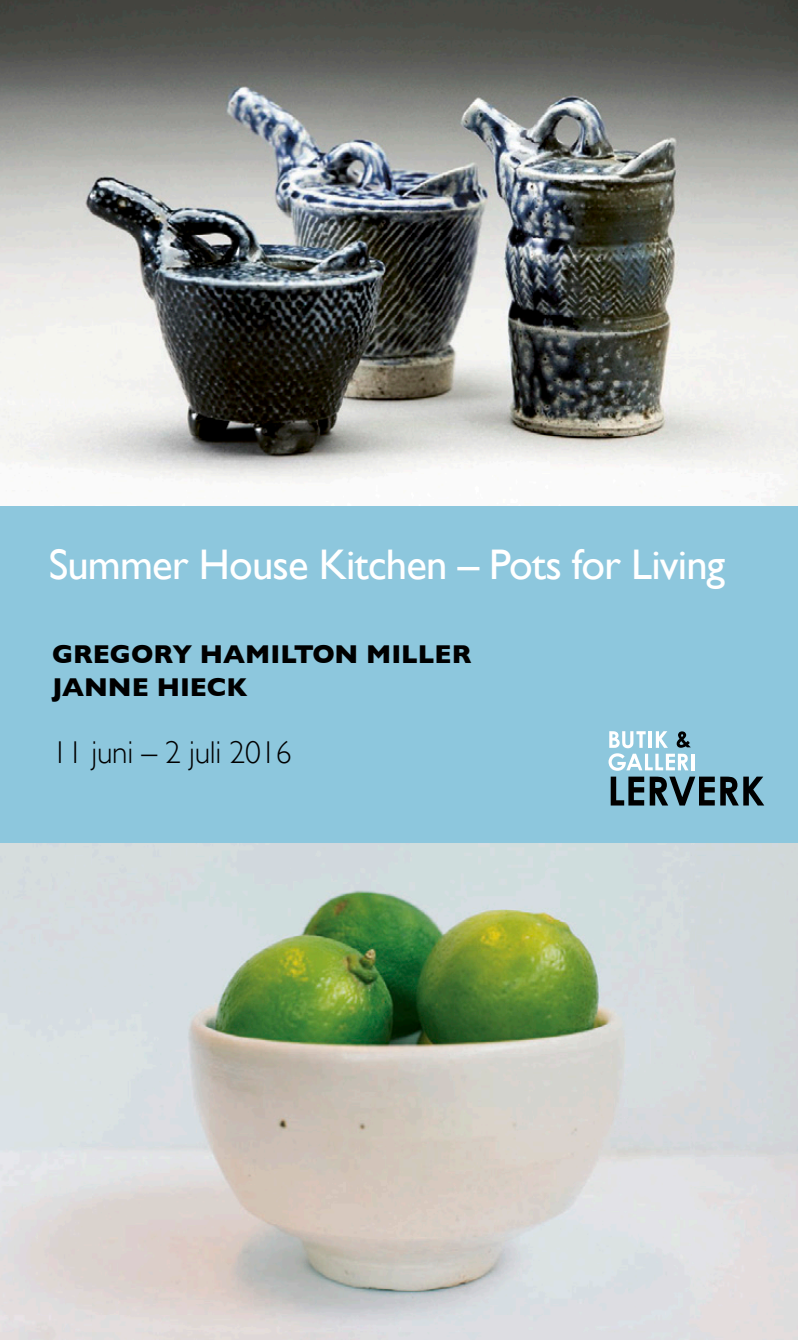
<style>
.page{position:relative;width:798px;height:1340px;background:#fff}
.page>*{position:absolute;margin:0;border:0;box-sizing:border-box;transform-origin:0 0}
.t1{font:42.75px "Gill Sans";letter-spacing:-.02em;color:#fff}
.t2{font:300 31.5px "Gill Sans";letter-spacing:-.01em;color:#000}
.t3{font:700 26.32px/33.1px "Gill Sans";color:#000}
</style>
<div class="page">
<img style="left:0;top:0;width:797px;height:506px">
<img style="left:0;top:842px;width:797px;height:497px">
<div style="left:0;top:506px;width:797px;height:336px;background:#8dc7dd"></div>
<svg style="left:610px;top:776px;width:104px;height:29px"></svg>
<svg style="left:720px;top:776px;width:44px;height:29px"></svg>
<hr style="left:691px;top:753px;width:3px;height:17px;background:#fff">
<svg style="left:608px;top:731px;width:82px;height:39px"></svg>
<p class="t1" style="left:49px;top:540px;width:677px">Summer House Kitchen – Pots for Living</p>
<p class="t3" style="left:52px;top:637px;width:420px">GREGORY HAMILTON MILLER<br>JANNE HIECK</p>
<p class="t2" style="left:52px;top:734px;width:241px">11 juni – 2 juli 2016</p>
</div>
